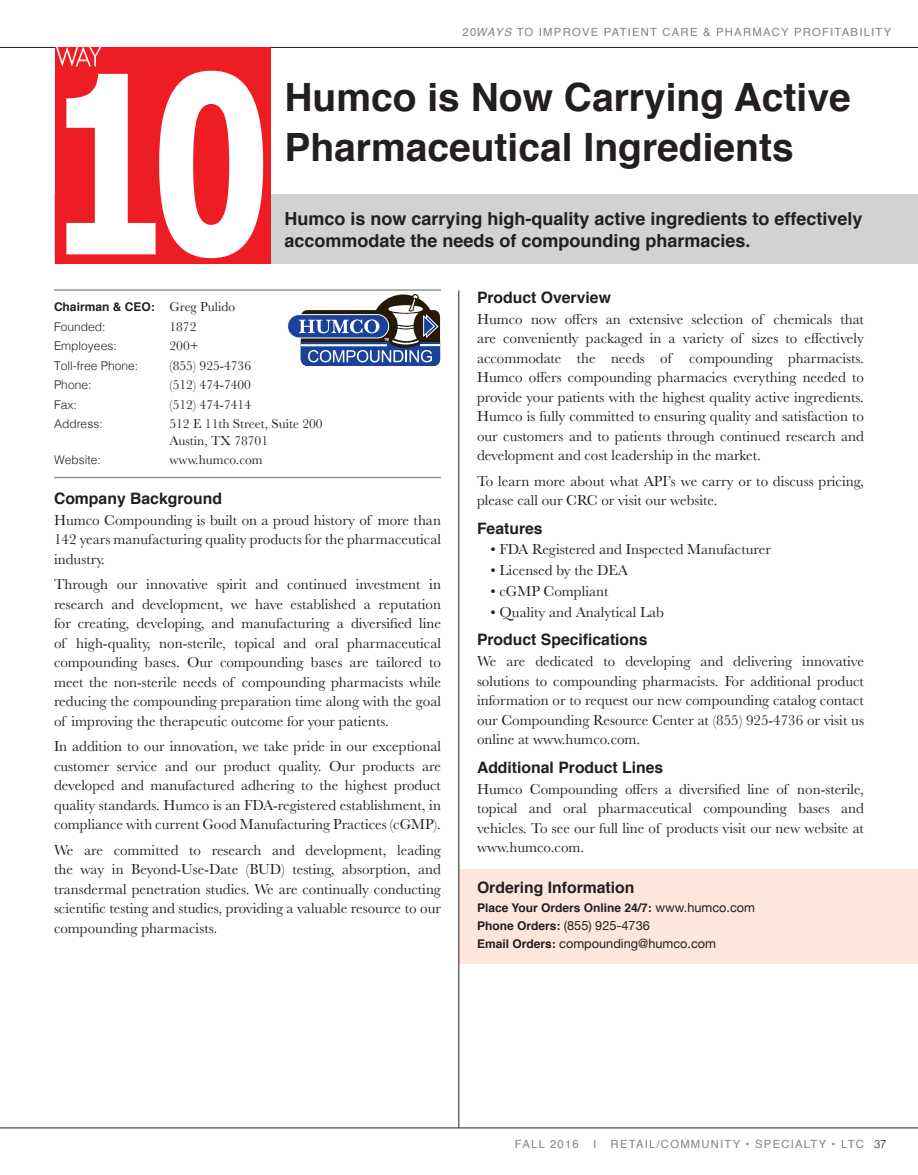
<style>
.page{position:relative;width:918px;height:1175px;background:#fff}
.page>*{position:absolute;margin:0;border:0;box-sizing:border-box;transform-origin:0 0}
.t1{font:700 39px/49.5px "Helvetica";color:#231f20}
.t2{font:700 18px/22.5px "Helvetica";color:#231f20}
.t3{font:700 15.75px "Helvetica";color:#231f20}
.t4{font:15px/19.5px "Baskerville";color:#231f20;text-align:justify}
.t5{font:13.5px/16.5px "Baskerville";color:#231f20}
.t6{font:12.75px/18px "Helvetica Neue";color:#231f20}
.t7{font:700 12px/19.5px "Helvetica";color:#231f20}
.t8{font:300 12px "Helvetica";color:#231f20}
.t9{font:11.25px "Helvetica";letter-spacing:.11em;color:#808285}
.s1{font-style:italic}
.s2{font-family:"Baskerville";font-weight:400;font-size:13.5px}
.s3{font-weight:300}
.s4{font-family:"Helvetica Neue";font-weight:400;font-size:12.75px}
.s5{font-family:"Helvetica";font-weight:700;font-size:12px}
.s6{font-weight:300;color:#231f20}
</style>
<div class="page">
<hr style="left:0;top:1127px;width:918px;height:1px;background:#231f20">
<hr style="left:0;top:47px;width:918px;height:1px;background:#231f20">
<div style="left:54px;top:194px;width:864px;height:69px;background:#d1d2d4"></div>
<div style="left:459px;top:868px;width:459px;height:95px;background:#fde7dc"></div>
<hr style="left:54px;top:477px;width:387px;height:1px;background:#939598">
<div style="left:288px;top:314px;width:101px;height:24px;background:#1b4299;border-radius:11px"></div>
<svg style="left:299px;top:294px;width:141px;height:72px"></svg>
<hr style="left:54px;top:289px;width:387px;height:2px;background:#939598">
<hr style="left:459px;top:290px;width:1px;height:837px;background:#231f20">
<div style="left:56px;top:47px;width:215px;height:216px;background:#ee1d23"></div>
<svg style="left:56px;top:47px;width:207px;height:211px"></svg>
<p class="t9" style="left:463px;top:23px;width:430px">20<span class="s1">WAYS</span> TO IMPROVE PATIENT CARE &amp; PHARMACY PROFITABILITY</p>
<h1 class="t1" style="left:284px;top:73px;width:568px">Humco is Now Carrying Active<br>Pharmaceutical Ingredients</h1>
<p class="t2" style="left:284px;top:207px;width:580px">Humco is now carrying high-quality active ingredients to effectively accommodate the needs of compounding pharmacies.</p>
<p class="t7" style="left:54px;top:297px;width:183px">Chairman &amp; CEO: <span class="s2">Greg Pulido<br></span><span class="s3">Founded:</span></p>
<p class="t5" style="left:169px;top:318px;width:28px">1872</p>
<p class="t8" style="left:54px;top:335px;width:64px">Employees:</p>
<p class="t5" style="left:170px;top:337px;width:31px">200+</p>
<p class="t8" style="left:54px;top:355px;width:86px">Toll-free Phone:</p>
<p class="t5" style="left:170px;top:357px;width:83px">(855) 925-4736</p>
<p class="t8" style="left:54px;top:374px;width:39px">Phone:</p>
<p class="t5" style="left:169px;top:376px;width:83px">(512) 474-7400</p>
<p class="t8" style="left:54px;top:394px;width:24px">Fax:</p>
<p class="t5" style="left:170px;top:396px;width:83px">(512) 474-7414</p>
<p class="t8" style="left:54px;top:413px;width:50px">Address:</p>
<p class="t5" style="left:169px;top:415px;width:155px">512 E 11th Street, Suite 200<br>Austin, TX 78701</p>
<p class="t8" style="left:54px;top:449px;width:48px">Website:</p>
<p class="t5" style="left:170px;top:451px;width:95px">www.humco.com</p>
<p class="t3" style="left:54px;top:485px;width:170px">Company Background</p>
<p class="t4" style="left:54px;top:510px;width:389px">Humco Compounding is built on a proud history of more than 142 years manufacturing quality products for the pharmaceutical industry.</p>
<p class="t4" style="left:54px;top:574px;width:389px">Through our innovative spirit and continued investment in research and development, we have established a reputation for creating, developing, and manufacturing a diversified line of high-quality, non-sterile, topical and oral pharmaceutical compounding bases. Our compounding bases are tailored to meet the non-sterile needs of compounding pharmacists while reducing the compounding preparation time along with the goal of improving the therapeutic outcome for your patients.</p>
<p class="t4" style="left:54px;top:736px;width:389px">In addition to our innovation, we take pride in our exceptional customer service and our product quality. Our products are developed and manufactured adhering to the highest product quality standards. Humco is an FDA-registered establishment, in compliance with current Good Manufacturing Practices (cGMP).</p>
<p class="t4" style="left:54px;top:840px;width:389px">We are committed to research and development, leading the way in Beyond-Use-Date (BUD) testing, absorption, and transdermal penetration studies. We are continually conducting scientific testing and studies, providing a valuable resource to our compounding pharmacists.</p>
<p class="t3" style="left:477px;top:284px;width:135px">Product Overview</p>
<p class="t4" style="left:477px;top:309px;width:389px">Humco now offers an extensive selection of chemicals that are conveniently packaged in a variety of sizes to effectively accommodate the needs of compounding pharmacists.<br>Humco offers compounding pharmacies everything needed to provide your patients with the highest quality active ingredients.<br>Humco is fully committed to ensuring quality and satisfaction to our customers and to patients through continued research and development and cost leadership in the market.</p>
<p class="t4" style="left:477px;top:471px;width:389px">To learn more about what API’s we carry or to discuss pricing, please call our CRC or visit our website.</p>
<p class="t3" style="left:477px;top:515px;width:67px">Features</p>
<p class="t4" style="left:490px;top:539px;width:282px">• FDA Registered and Inspected Manufacturer</p>
<p class="t4" style="left:490px;top:560px;width:139px">• Licensed by the DEA</p>
<p class="t4" style="left:490px;top:581px;width:119px">• cGMP Compliant</p>
<p class="t4" style="left:490px;top:602px;width:175px">• Quality and Analytical Lab</p>
<p class="t3" style="left:477px;top:627px;width:172px">Product Specifications</p>
<p class="t4" style="left:477px;top:652px;width:389px">We are dedicated to developing and delivering innovative solutions to compounding pharmacists. For additional product information or to request our new compounding catalog contact our Compounding Resource Center at (855) 925-4736 or visit us online at www.humco.com.</p>
<p class="t3" style="left:477px;top:754px;width:188px">Additional Product Lines</p>
<p class="t4" style="left:477px;top:779px;width:389px">Humco Compounding offers a diversified line of non-sterile, topical and oral pharmaceutical compounding bases and vehicles. To see our full line of products visit our new website at www.humco.com.</p>
<p class="t3" style="left:477px;top:874px;width:159px">Ordering Information</p>
<p class="t7" style="left:477px;top:898px;width:280px">Place Your Orders Online 24/7: <span class="s4">www.humco.com</span></p>
<p class="t6" style="left:477px;top:917px;width:241px"><span class="s5">Phone Orders:</span> (855) 925-4736<br><span class="s5">Email Orders:</span> compounding@humco.com</p>
<p class="t9" style="left:515px;top:1135px;width:65px">FALL 2016</p>
<p class="t9" style="left:593px;top:1135px;width:5px">I</p>
<p class="t9" style="left:611px;top:1135px;width:277px">RETAIL/COMMUNITY • SPECIALTY • LTC <span class="s6">37</span></p>
</div>
